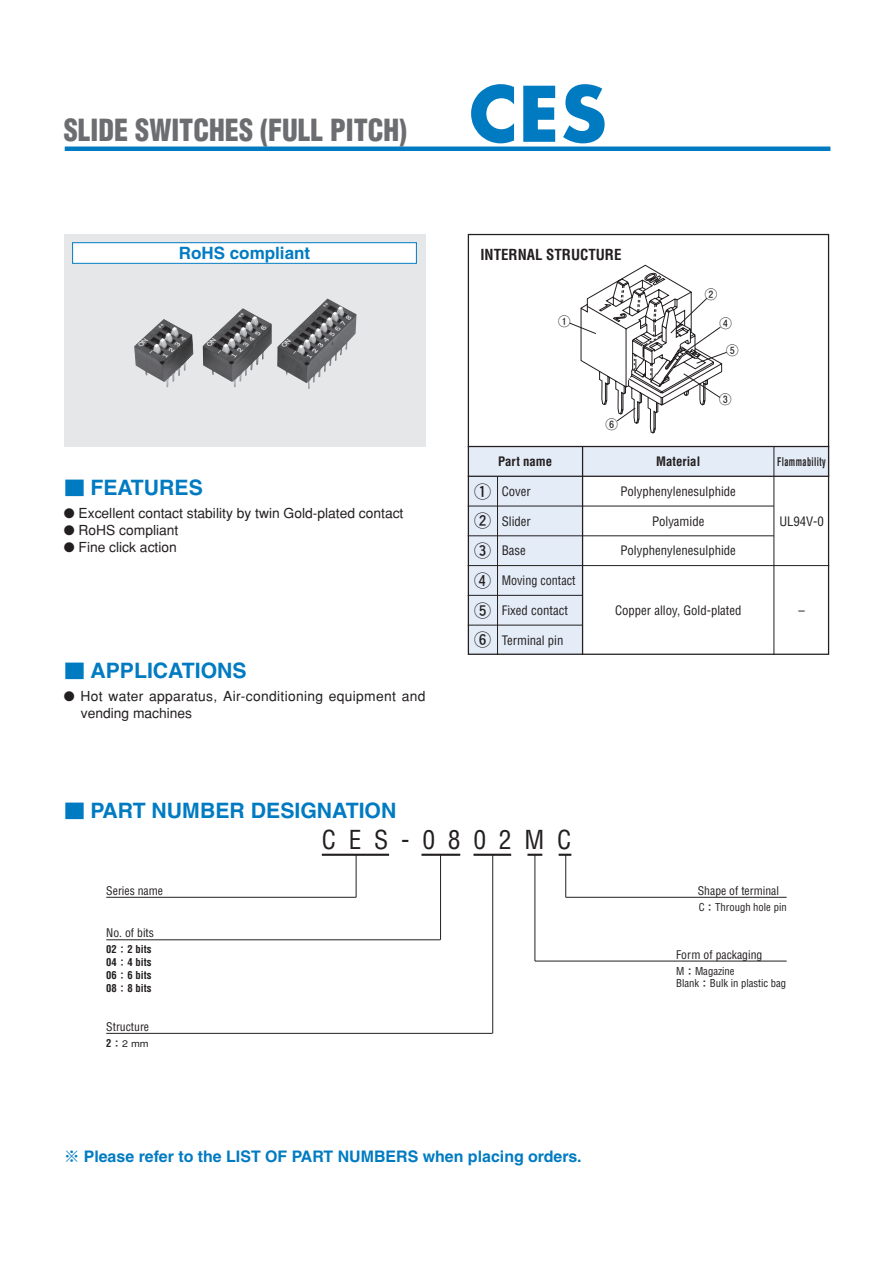
<style>
.page{position:relative;width:893px;height:1263px;background:#fff}
.page>*{position:absolute;margin:0;border:0;box-sizing:border-box;transform-origin:0 0}
.t1{font:700 74.4px "Futura";color:#007bc2}
.t2{font:900 condensed 29.7px "Helvetica";color:#6c6d70;scale:.95 1}
.t3{font:condensed 25.5px "Helvetica";color:#231f20}
.t4{font:700 21.3px "Helvetica";color:#007bc2}
.t5{font:700 16.95px "Helvetica";color:#007bc2}
.t6{font:700 16.95px/29.7px "Futo Go B101";color:#231f20;text-align:justify}
.t7{font:700 15.9px "Helvetica";color:#007bc2}
.t8{font:700 condensed 14.85px "Helvetica";color:#231f20}
.t9{font:500 13.8px "Gothic BBB";color:#231f20}
.t10{font:500 13.8px/17px "Gothic BBB";letter-spacing:.025em;color:#231f20}
.t11{font:condensed 12.75px "Helvetica";color:#231f20}
.t12{font:700 condensed 12.75px "Helvetica";color:#231f20}
.t13{font:condensed 12.75px "Helvetica";color:#231f20;scale:.95 1}
.t14{font:12.45px/26.7px "Futo Go B101 Pro Bold 90 pv RKSJ H";color:#231f20;text-align:center}
.t15{font:condensed 11.7px "Helvetica";color:#231f20}
.t16{font:700 condensed 11.7px "Helvetica";letter-spacing:.05em;color:#231f20;scale:.7 1}
.t17{font:condensed 10.65px/12.8px "Helvetica";color:#231f20}
.t18{font:700 condensed 10.65px/12.8px "Helvetica";color:#231f20;text-align:justify}
.t19{font:500 9.6px "Gothic BBB";color:#231f20;scale:1.11 1}
.s1{font-family:"Shin Go";font-weight:500;font-size:19.2px}
.s2{font-family:"Gothic BBB";font-weight:500;font-stretch:normal;font-size:9.6px}
.s3{font-family:"Helvetica";font-weight:700;font-stretch:condensed;font-size:10.65px}
.s4{font-family:"Shin Go";font-weight:500}
</style>
<div class="page">
<hr style="left:65px;top:147px;width:765px;height:4px;background:#007bc2">
<div style="left:64px;top:234px;width:361px;height:212px;background:#e6e7e9"></div>
<img style="left:134px;top:299px;width:222px;height:90px">
<div style="left:468px;top:446px;width:115px;height:30px;background:#e4ecf7"></div>
<div style="left:468px;top:476px;width:29px;height:30px;background:#e4ecf7"></div>
<div style="left:468px;top:506px;width:29px;height:30px;background:#e4ecf7"></div>
<div style="left:468px;top:536px;width:29px;height:30px;background:#e4ecf7"></div>
<div style="left:468px;top:566px;width:29px;height:29px;background:#e4ecf7"></div>
<div style="left:468px;top:595px;width:29px;height:30px;background:#e4ecf7"></div>
<div style="left:468px;top:625px;width:29px;height:30px;background:#e4ecf7"></div>
<div style="left:497px;top:476px;width:86px;height:30px;background:#e4ecf7"></div>
<div style="left:497px;top:506px;width:86px;height:30px;background:#e4ecf7"></div>
<div style="left:497px;top:536px;width:86px;height:30px;background:#e4ecf7"></div>
<div style="left:497px;top:566px;width:86px;height:29px;background:#e4ecf7"></div>
<div style="left:497px;top:595px;width:86px;height:30px;background:#e4ecf7"></div>
<div style="left:497px;top:625px;width:86px;height:30px;background:#e4ecf7"></div>
<div style="left:583px;top:446px;width:191px;height:30px;background:#e4ecf7"></div>
<div style="left:774px;top:446px;width:55px;height:30px;background:#e4ecf7"></div>
<hr style="left:468px;top:476px;width:361px;height:1px;background:#231f20">
<hr style="left:468px;top:506px;width:306px;height:1px;background:#231f20">
<hr style="left:468px;top:535px;width:306px;height:1px;background:#231f20">
<hr style="left:468px;top:565px;width:361px;height:1px;background:#231f20">
<hr style="left:468px;top:595px;width:115px;height:1px;background:#231f20">
<hr style="left:468px;top:625px;width:115px;height:1px;background:#231f20">
<hr style="left:497px;top:476px;width:1px;height:179px;background:#231f20">
<svg style="left:569px;top:265px;width:158px;height:168px"></svg>
<hr style="left:468px;top:446px;width:361px;height:1px;background:#231f20">
<hr style="left:774px;top:446px;width:1px;height:209px;background:#231f20">
<hr style="left:582px;top:446px;width:1px;height:209px;background:#231f20">
<div style="left:73px;top:243px;width:343px;height:20px;background:#fff"></div>
<div style="left:72px;top:242px;width:345px;height:22px;border:1px solid #007bc2"></div>
<hr style="left:322px;top:854px;width:67px;height:2px;background:#231f20">
<hr style="left:421px;top:854px;width:39px;height:2px;background:#231f20">
<hr style="left:473px;top:854px;width:38px;height:2px;background:#231f20">
<svg style="left:527px;top:854px;width:15px;height:2px"></svg>
<svg style="left:559px;top:854px;width:12px;height:2px"></svg>
<hr style="left:356px;top:855px;width:1px;height:42px;background:#231f20">
<hr style="left:535px;top:855px;width:1px;height:106px;background:#231f20">
<hr style="left:565px;top:855px;width:1px;height:42px;background:#231f20">
<hr style="left:440px;top:855px;width:1px;height:85px;background:#231f20">
<hr style="left:492px;top:855px;width:1px;height:178px;background:#231f20">
<hr style="left:106px;top:897px;width:250px;height:1px;background:#231f20">
<hr style="left:535px;top:961px;width:252px;height:1px;background:#231f20">
<hr style="left:106px;top:939px;width:334px;height:1px;background:#231f20">
<hr style="left:106px;top:1033px;width:386px;height:1px;background:#231f20">
<hr style="left:566px;top:897px;width:221px;height:1px;background:#231f20">
<div style="left:468px;top:234px;width:361px;height:421px;border:1px solid #231f20"></div>
<h2 class="t2" style="left:64px;top:111px;width:363px">SLIDE SWITCHES (FULL PITCH)</h2>
<h3 class="t5" style="left:179px;top:243px;width:133px">RoHS compliant</h3>
<h3 class="t4" style="left:64px;top:474px;width:141px"><span class="s1">■</span> FEATURES</h3>
<p class="t9" style="left:64px;top:505px;width:341px">● Excellent contact stability by twin Gold-plated contact</p>
<p class="t9" style="left:64px;top:522px;width:116px">● RoHS compliant</p>
<p class="t9" style="left:64px;top:539px;width:115px">● Fine click action</p>
<h3 class="t4" style="left:64px;top:657px;width:184px"><span class="s1">■</span> APPLICATIONS</h3>
<p class="t10" style="left:81px;top:688px;width:346px;text-indent:-17px">● Hot water apparatus, Air-conditioning equipment and vending machines</p>
<h3 class="t4" style="left:64px;top:798px;width:334px"><span class="s1">■</span> PART NUMBER DESIGNATION</h3>
<h1 class="t1" style="left:468px;top:60px;width:142px">CES</h1>
<p class="t8" style="left:480px;top:245px;width:142px">INTERNAL STRUCTURE</p>
<p class="t14" style="left:558px;top:306px;width:14px">①</p>
<p class="t12" style="left:498px;top:453px;width:56px">Part name</p>
<p class="t14" style="left:606px;top:409px;width:14px">⑥</p>
<p class="t14" style="left:705px;top:279px;width:14px">②</p>
<p class="t14" style="left:719px;top:308px;width:21px">④<br>⑤</p>
<p class="t14" style="left:719px;top:384px;width:14px">③</p>
<p class="t12" style="left:656px;top:453px;width:45px">Material</p>
<p class="t16" style="left:777px;top:454px;width:71px">Flammability</p>
<h3 class="t6" style="left:474px;top:477px;width:19px">①<br>②<br>③<br>④<br>⑤<br>⑥</h3>
<p class="t11" style="left:502px;top:483px;width:31px">Cover</p>
<p class="t11" style="left:502px;top:513px;width:31px">Slider</p>
<p class="t11" style="left:502px;top:543px;width:26px">Base</p>
<p class="t13" style="left:502px;top:573px;width:79px">Moving contact</p>
<p class="t11" style="left:502px;top:602px;width:68px">Fixed contact</p>
<p class="t11" style="left:502px;top:632px;width:63px">Terminal pin</p>
<p class="t11" style="left:620px;top:483px;width:117px">Polyphenylenesulphide</p>
<p class="t11" style="left:652px;top:513px;width:54px">Polyamide</p>
<p class="t11" style="left:620px;top:543px;width:117px">Polyphenylenesulphide</p>
<p class="t11" style="left:615px;top:602px;width:128px">Copper alloy, Gold-plated</p>
<p class="t11" style="left:779px;top:513px;width:46px">UL94V-0</p>
<p class="t11" style="left:798px;top:602px;width:8px">–</p>
<h3 class="t3" style="left:322px;top:824px;width:251px">C E S - 0 8 0 2 M C</h3>
<p class="t15" style="left:106px;top:883px;width:58px">Series name</p>
<p class="t15" style="left:106px;top:926px;width:49px">No. of bits</p>
<p class="t18" style="left:106px;top:943px;width:47px">02<span class="s2">：</span>2 bits 04<span class="s2">：</span>4 bits 06<span class="s2">：</span>6 bits 08<span class="s2">：</span>8 bits</p>
<p class="t15" style="left:676px;top:947px;width:88px">Form of packaging</p>
<p class="t15" style="left:698px;top:883px;width:83px">Shape of terminal</p>
<p class="t17" style="left:699px;top:900px;width:89px">C<span class="s2">：</span>Through hole pin</p>
<p class="t17" style="left:676px;top:964px;width:112px">M<span class="s2">：</span>Magazine<br>Blank<span class="s2">：</span>Bulk in plastic bag</p>
<p class="t15" style="left:106px;top:1019px;width:44px">Structure</p>
<p class="t19" style="left:106px;top:1038px;width:40px"><span class="s3">2</span>：2 mm</p>
<p class="t7" style="left:64px;top:1147px;width:519px"><span class="s4">※</span> Please refer to the LIST OF PART NUMBERS when placing orders.</p>
</div>
